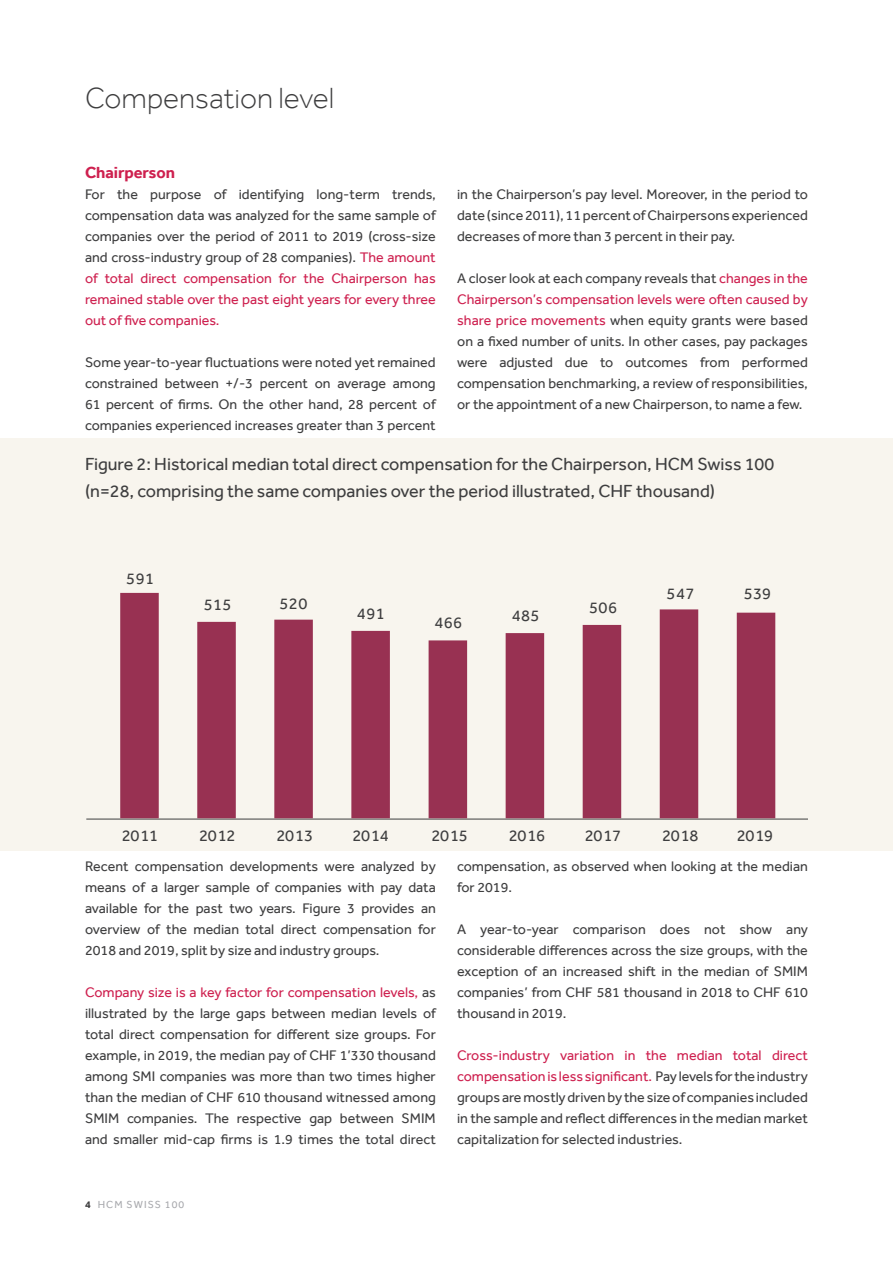
<style>
.page{position:relative;width:893px;height:1263px;background:#fff}
.page>*{position:absolute;margin:0;border:0;box-sizing:border-box;transform-origin:0 0}
.t1{font:300 30px "Effra";color:#3e3e3f}
.t2{font:18px/27px "Effra";color:#3e3e3f}
.t3{font:16.5px "Effra";letter-spacing:.025em;color:#3e3e3f}
.t4{font:700 16.5px "Effra";letter-spacing:-.005em;color:#ce204f}
.t5{font:14.25px/21px "Effra";color:#3e3e3f;text-align:justify}
.t6{font:10.5px "Effra";letter-spacing:.1em;color:#a8a9ad}
.s1{color:#ce204f}
.s2{font-weight:700;color:#3e3e3f}
</style>
<div class="page">
<div style="left:0;top:438px;width:893px;height:413px;background:#f8f5ee"></div>
<hr style="left:86px;top:819px;width:722px;height:1px;background:#3e3e3f">
<svg style="left:120px;top:593px;width:655px;height:225px"></svg>
<p class="t1" style="left:85px;top:80px;width:251px">Compensation level</p>
<p class="t4" style="left:85px;top:162px;width:92px">Chairperson</p>
<p class="t5" style="left:85px;top:183px;width:352px">For the purpose of identifying long-term trends, compensation data was analyzed for the same sample of companies over the period of 2011 to 2019 (cross-size and cross-industry group of 28 companies). <span class="s1">The amount of total direct compensation for the Chairperson has remained stable over the past eight years for every three out of five companies.</span></p>
<p class="t5" style="left:85px;top:351px;width:352px">Some year-to-year fluctuations were noted yet remained constrained between +/-3 percent on average among 61 percent of firms. On the other hand, 28 percent of companies experienced increases greater than 3 percent</p>
<p class="t5" style="left:457px;top:183px;width:352px">in the Chairperson’s pay level. Moreover, in the period to date (since 2011), 11 percent of Chairpersons experienced decreases of more than 3 percent in their pay.</p>
<p class="t5" style="left:457px;top:267px;width:352px">A closer look at each company reveals that <span class="s1">changes in the Chairperson’s compensation levels were often caused by share price movements</span> when equity grants were based on a fixed number of units. In other cases, pay packages were adjusted due to outcomes from performed compensation benchmarking, a review of responsibilities, or the appointment of a new Chairperson, to name a few.</p>
<p class="t2" style="left:85px;top:450px;width:691px">Figure 2: Historical median total direct compensation for the Chairperson, HCM Swiss 100 (n=28, comprising the same companies over the period illustrated, CHF thousand)</p>
<p class="t3" style="left:126px;top:569px;width:29px">591</p>
<p class="t3" style="left:204px;top:595px;width:29px">515</p>
<p class="t3" style="left:280px;top:593px;width:29px">520</p>
<p class="t3" style="left:357px;top:604px;width:29px">491</p>
<p class="t3" style="left:434px;top:612px;width:29px">466</p>
<p class="t3" style="left:512px;top:606px;width:29px">485</p>
<p class="t3" style="left:589px;top:598px;width:29px">506</p>
<p class="t3" style="left:667px;top:584px;width:29px">547</p>
<p class="t3" style="left:744px;top:584px;width:29px">539</p>
<p class="t3" style="left:122px;top:826px;width:38px">2011</p>
<p class="t3" style="left:199px;top:826px;width:38px">2012</p>
<p class="t3" style="left:277px;top:826px;width:38px">2013</p>
<p class="t3" style="left:352px;top:826px;width:38px">2014</p>
<p class="t3" style="left:431px;top:826px;width:38px">2015</p>
<p class="t3" style="left:509px;top:826px;width:38px">2016</p>
<p class="t3" style="left:585px;top:826px;width:38px">2017</p>
<p class="t3" style="left:662px;top:826px;width:38px">2018</p>
<p class="t3" style="left:737px;top:826px;width:38px">2019</p>
<p class="t5" style="left:85px;top:855px;width:352px">Recent compensation developments were analyzed by means of a larger sample of companies with pay data available for the past two years. Figure 3 provides an overview of the median total direct compensation for 2018 and 2019, split by size and industry groups.</p>
<p class="t5" style="left:85px;top:981px;width:352px"><span class="s1">Company size is a key factor for compensation levels,</span> as illustrated by the large gaps between median levels of total direct compensation for different size groups. For example, in 2019, the median pay of CHF 1’330 thousand among SMI companies was more than two times higher than the median of CHF 610 thousand witnessed among SMIM companies. The respective gap between SMIM and smaller mid-cap firms is 1.9 times the total direct</p>
<p class="t5" style="left:457px;top:855px;width:352px">compensation, as observed when looking at the median for 2019.</p>
<p class="t5" style="left:457px;top:918px;width:352px">A year-to-year comparison does not show any considerable differences across the size groups, with the exception of an increased shift in the median of SMIM companies’ from CHF 581 thousand in 2018 to CHF 610 thousand in 2019.</p>
<p class="t5" style="left:457px;top:1044px;width:352px"><span class="s1">Cross-industry variation in the median total direct compensation is less significant.</span> Pay levels for the industry groups are mostly driven by the size of companies included in the sample and reflect differences in the median market capitalization for selected industries.</p>
<p class="t6" style="left:85px;top:1198px;width:101px"><span class="s2">4</span> HCM SWISS 100</p>
</div>
